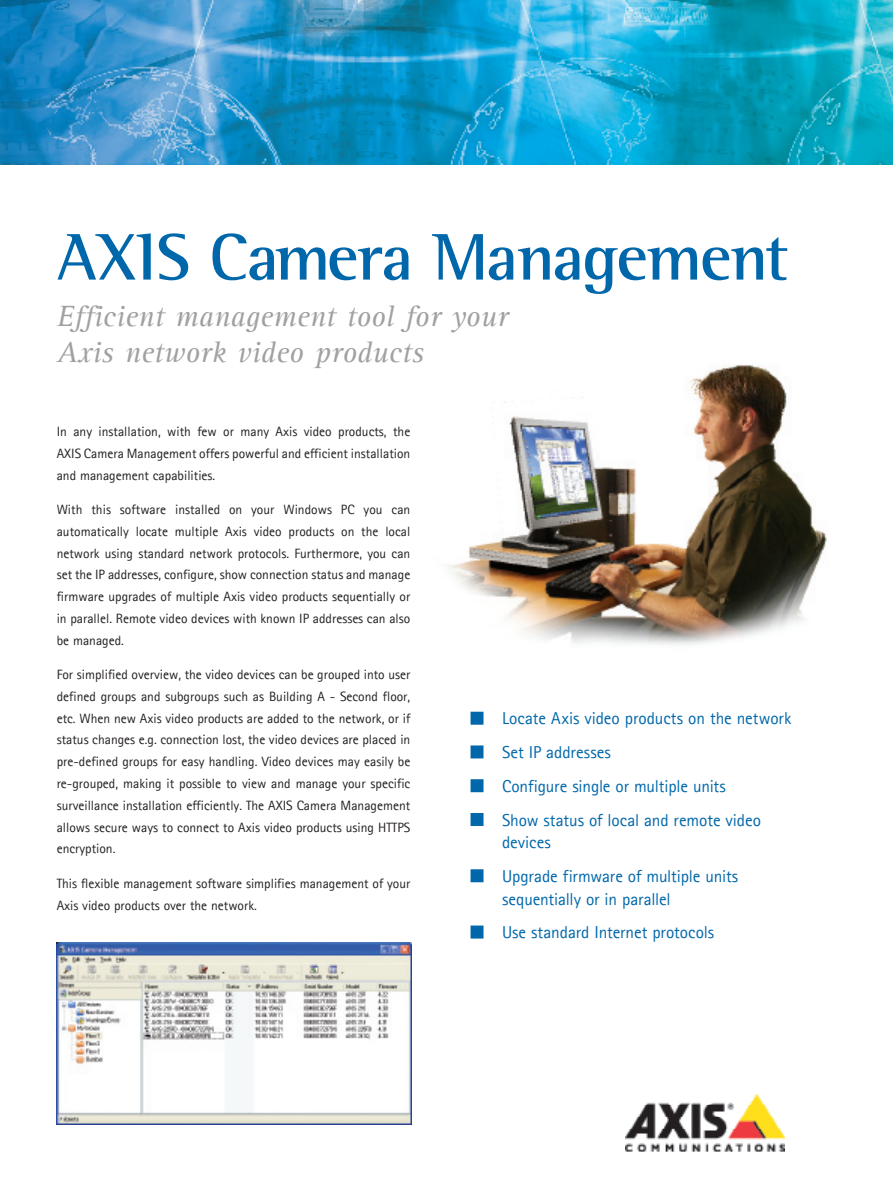
<style>
.page{position:relative;width:893px;height:1189px;background:#fff}
.page>*{position:absolute;margin:0;border:0;box-sizing:border-box;transform-origin:0 0}
.Front_Main_heading_1{font:700 67.5px "Agfa Rotis Semi Serif";letter-spacing:-.01em;color:#0067aa}
.Front_Subheading{font:italic 30px/36.2px "Agfa Rotis Serif";letter-spacing:.01em;color:#a1a1a1}
.Front_bullets_points{font:17.25px/22.5px "Agfa Rotis Sans Serif";letter-spacing:-.005em;color:#0067aa}
.Front_Body_copy{font:13.5px/21.8px "Agfa Rotis Sans Serif";color:#231f20;text-align:justify}
</style>
<div class="page">
<img style="left:447px;top:365px;width:380px;height:280px">
<div style="left:471px;top:711px;width:12px;height:13px;border:3px solid #0067aa"></div>
<div style="left:471px;top:745px;width:12px;height:13px;border:3px solid #0067aa"></div>
<div style="left:471px;top:779px;width:12px;height:13px;border:3px solid #0067aa"></div>
<div style="left:471px;top:813px;width:12px;height:13px;border:3px solid #0067aa"></div>
<div style="left:471px;top:869px;width:12px;height:13px;border:3px solid #0067aa"></div>
<div style="left:471px;top:925px;width:12px;height:13px;border:3px solid #0067aa"></div>
<img style="left:0;top:0;width:893px;height:164px">
<img style="left:626px;top:1094px;width:158px;height:58px">
<img style="left:57px;top:942px;width:354px;height:182px">
<p class="Front_Main_heading_1" style="left:57px;top:216px;width:733px">AXIS Camera Management</p>
<p class="Front_Subheading" style="left:57px;top:298px;width:453px">Efficient management tool for your<br>Axis network video products</p>
<p class="Front_Body_copy" style="left:57px;top:420px;width:355px">In any installation, with few or many Axis video products, the AXIS Camera Management offers powerful and efficient installation and management capabilities.</p>
<p class="Front_Body_copy" style="left:57px;top:498px;width:355px">With this software installed on your Windows PC you can automatically locate multiple Axis video products on the local network using standard network protocols. Furthermore, you can set the IP addresses, configure, show connection status and manage firmware upgrades of multiple Axis video products sequentially or in parallel. Remote video devices with known IP addresses can also be managed.</p>
<p class="Front_Body_copy" style="left:57px;top:663px;width:355px">For simplified overview, the video devices can be grouped into user defined groups and subgroups such as Building A - Second floor, etc. When new Axis video products are added to the network, or if status changes e.g. connection lost, the video devices are placed in pre-defined groups for easy handling. Video devices may easily be re-grouped, making it possible to view and manage your specific surveillance installation efficiently. The AXIS Camera Management allows secure ways to connect to Axis video products using HTTPS encryption.</p>
<p class="Front_Body_copy" style="left:57px;top:872px;width:355px">This flexible management software simplifies management of your<br>Axis video products over the network.</p>
<p class="Front_bullets_points" style="left:471px;top:707px;width:322px">■ Locate Axis video products on the network</p>
<p class="Front_bullets_points" style="left:471px;top:740px;width:142px">■ Set IP addresses</p>
<p class="Front_bullets_points" style="left:471px;top:774px;width:257px">■ Configure single or multiple units</p>
<p class="Front_bullets_points" style="left:502px;top:808px;width:261px;text-indent:-32px">■ Show status of local and remote video devices</p>
<p class="Front_bullets_points" style="left:502px;top:864px;width:238px;text-indent:-32px">■ Upgrade firmware of multiple units sequentially or in parallel</p>
<p class="Front_bullets_points" style="left:471px;top:920px;width:245px">■ Use standard Internet protocols</p>
</div>
